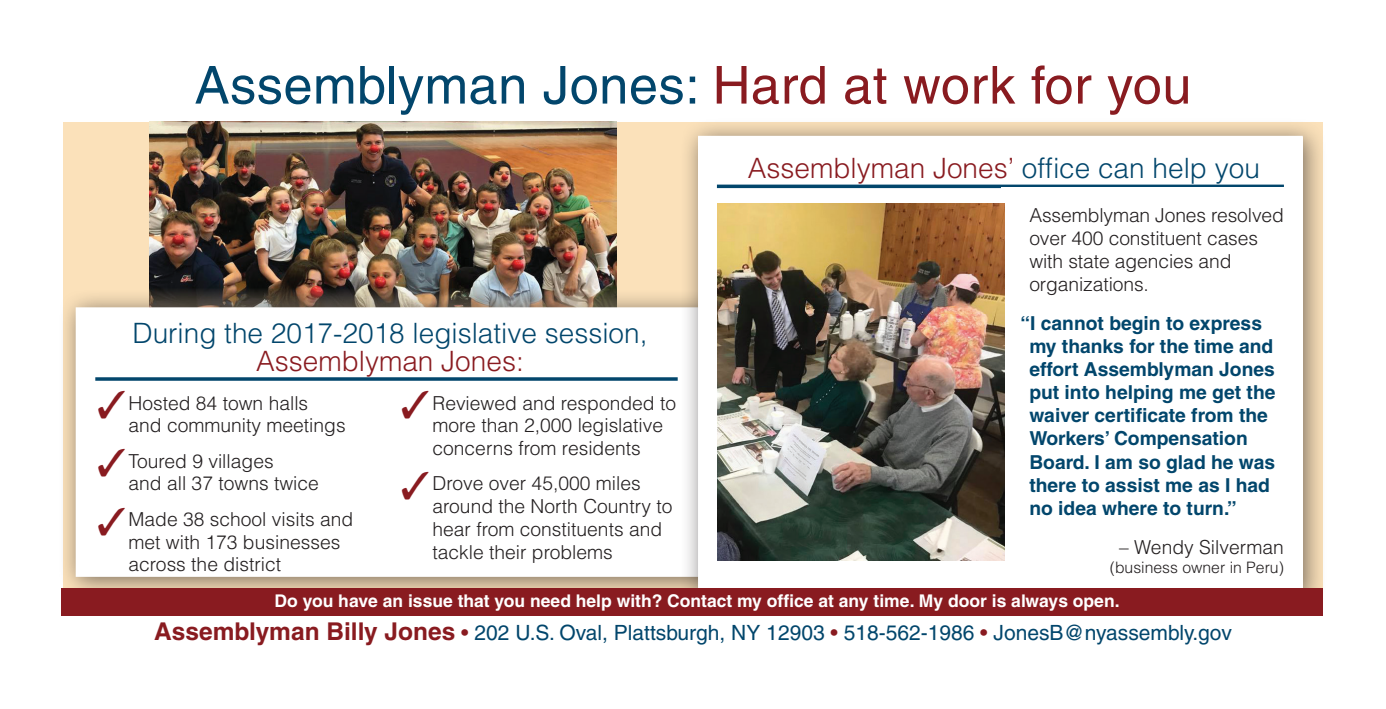
<style>
.page{position:relative;width:1386px;height:709px;background:#fff}
.page>*{position:absolute;margin:0;border:0;box-sizing:border-box;transform-origin:0 0}
.t1{font:52.32px "Helvetica";letter-spacing:.01em;color:#02466c}
.t2{font:300 28px "Helvetica";color:#891b20}
.t3{font:300 28px "Helvetica";color:#02466c}
.t4{font:21px "Helvetica";color:#02466c}
.t5{font:300 19.25px/22.8px "Helvetica";color:#231f20}
.t6{font:700 19.25px/23.1px "Helvetica";color:#02466c}
.t7{font:700 17.5px "Helvetica";color:#fff}
.t8{font:300 15.75px "Helvetica";color:#231f20}
.s1{color:#891b20}
.s2{color:#02466c}
.s3{font-weight:700;font-size:24.5px;color:#891b20}
</style>
<div class="page">
<div style="left:63px;top:122px;width:1260px;height:486px;background:#fbe1ba"></div>
<img style="left:150px;top:122px;width:467px;height:167px">
<div style="left:58px;top:289px;width:746px;height:312px;background:#231f20;opacity:.6"></div>
<div style="left:79px;top:311px;width:697px;height:262px;background:#fff"></div>
<svg style="left:95px;top:377px;width:583px;height:4px;background:#215c7e"></svg>
<div style="left:76px;top:307px;width:703px;height:270px;border:7px solid #fff"></div>
<div style="left:680px;top:118px;width:647px;height:499px;background:#231f20;opacity:.6"></div>
<div style="left:698px;top:136px;width:605px;height:457px;background:#fff"></div>
<hr style="left:717px;top:185px;width:567px;height:3px;background:#02466c">
<div style="left:1002px;top:187px;width:301px;height:404px;background:#fff"></div>
<img style="left:717px;top:204px;width:287px;height:356px">
<div style="left:62px;top:588px;width:1261px;height:28px;background:#891b20"></div>
<h1 class="t1" style="left:195px;top:55px;width:998px">Assemblyman Jones: <span class="s1">Hard at work for you</span></h1>
<h2 class="t2" style="left:748px;top:151px;width:513px">Assemblyman Jones’ <span class="s2">office can help you</span></h2>
<p class="t5" style="left:1029px;top:203px;width:256px">Assemblyman Jones resolved over 400 constituent cases with state agencies and organizations.</p>
<p class="t6" style="left:1029px;top:311px;width:248px;text-indent:-9px">“I cannot begin to express my thanks for the time and effort Assemblyman Jones put into helping me get the waiver certificate from the<br>Workers’ Compensation<br>Board. I am so glad he was there to assist me as I had no idea where to turn.”</p>
<p class="t5" style="left:1119px;top:535px;width:166px">– Wendy Silverman</p>
<p class="t8" style="left:1110px;top:557px;width:176px">(business owner in Peru)</p>
<p class="t7" style="left:275px;top:590px;width:847px">Do you have an issue that you need help with? Contact my office at any time. My door is always open.</p>
<h2 class="t3" style="left:132px;top:315px;width:517px">During the 2017-2018 legislative session,</h2>
<h2 class="t2" style="left:256px;top:343px;width:269px">Assemblyman Jones:</h2>
<p class="t5" style="left:129px;top:391px;width:219px;text-indent:-32px"><span class="s1">✓</span>Hosted 84 town halls and community meetings</p>
<p class="t5" style="left:129px;top:449px;width:192px;text-indent:-32px"><span class="s1">✓</span>Toured 9 villages<br>and all 37 towns twice</p>
<p class="t5" style="left:129px;top:507px;width:226px;text-indent:-32px"><span class="s1">✓</span>Made 38 school visits and met with 173 businesses across the district</p>
<p class="t5" style="left:432px;top:391px;width:245px;text-indent:-32px"><span class="s1">✓</span>Reviewed and responded to more than 2,000 legislative concerns from residents</p>
<p class="t5" style="left:432px;top:472px;width:242px;text-indent:-32px"><span class="s1">✓</span>Drove over 45,000 miles around the North Country to hear from constituents and tackle their problems</p>
<p class="t4" style="left:154px;top:620px;width:1079px"><span class="s3">Assemblyman Billy Jones</span> <span class="s1">•</span> 202 U.S. Oval, Plattsburgh, NY 12903 <span class="s1">•</span> 518-562-1986 <span class="s1">•</span> JonesB@nyassembly.gov</p>
</div>
